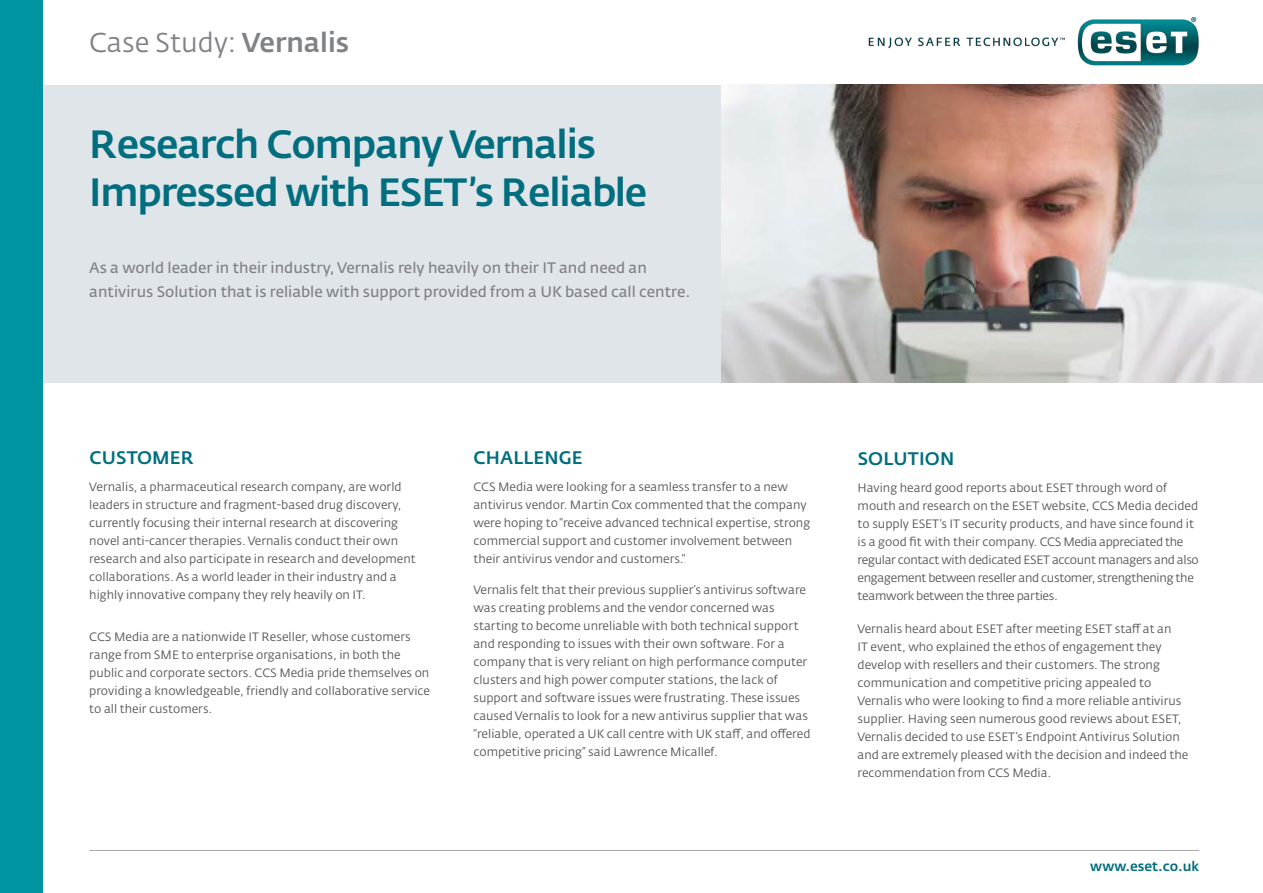
<style>
.page{position:relative;width:1263px;height:893px;background:#fff}
.page>*{position:absolute;margin:0;border:0;box-sizing:border-box;transform-origin:0 0}
.t1{font:500 39px "Fedra Sans Alt Pro";letter-spacing:-.03em;color:#006e7e}
.t2{font:27px "Fedra Sans Alt Pro";color:#808285}
.t3{font:500 18px "Fedra Sans Alt Pro";letter-spacing:.01em;color:#006e7e}
.t4{font:600 15px/24px "Fedra Sans Alt Pro";color:#808285}
.t5{font:500 13.5px "Fedra Sans Alt Pro";color:#006e7e}
.t6{font:12px/18px "Fedra Sans Alt Pro";color:#57585a}
.t7{font:12px/18px "Fedra Sans Alt Pro";letter-spacing:-.025em;color:#57585a}
.s1{font-weight:500}
</style>
<div class="page">
<div style="left:42px;top:85px;width:680px;height:298px;background:#e0e5e9"></div>
<hr style="left:89px;top:850px;width:1110px;height:1px;background:#a8a9ad">
<img style="left:868px;top:17px;width:331px;height:49px">
<div style="left:0;top:0;width:42px;height:893px;background:#0094a2"></div>
<img style="left:722px;top:84px;width:541px;height:298px">
<p class="t2" style="left:89px;top:25px;width:261px">Case Study: <span class="s1">Vernalis</span></p>
<p class="t1" style="left:89px;top:120px;width:508px">Research Company Vernalis</p>
<p class="t1" style="left:89px;top:168px;width:560px">Impressed with ESET’s Reliable</p>
<p class="t4" style="left:89px;top:255px;width:602px">As a world leader in their industry, Vernalis rely heavily on their IT and need an antivirus Solution that is reliable with support provided from a UK based call centre.</p>
<p class="t3" style="left:89px;top:447px;width:106px">CUSTOMER</p>
<p class="t6" style="left:89px;top:478px;width:328px">Vernalis, a pharmaceutical research company, are world leaders in structure and fragment-based drug discovery, currently focusing their internal research at discovering novel anti-cancer therapies. Vernalis conduct their own research and also participate in research and development collaborations. As a world leader in their industry and a highly innovative company they rely heavily on IT.</p>
<p class="t6" style="left:89px;top:628px;width:342px">CCS Media are a nationwide IT Reseller, whose customers range from SME to enterprise organisations, in both the public and corporate sectors. CCS Media pride themselves on providing a knowledgeable, friendly and collaborative service to all their customers.</p>
<p class="t3" style="left:473px;top:447px;width:111px">CHALLENGE</p>
<p class="t6" style="left:473px;top:478px;width:338px">CCS Media were looking for a seamless transfer to a new antivirus vendor. Martin Cox commented that the company were hoping to “receive advanced technical expertise, strong commercial support and customer involvement between their antivirus vendor and customers.”</p>
<p class="t6" style="left:473px;top:581px;width:338px">Vernalis felt that their previous supplier’s antivirus software was creating problems and the vendor concerned was starting to become unreliable with both technical support and responding to issues with their own software. For a company that is very reliant on high performance computer clusters and high power computer stations, the lack of support and software issues were frustrating. These issues caused Vernalis to look for a new antivirus supplier that was “reliable, operated a UK call centre with UK staff, and offered competitive pricing” said Lawrence Micallef.</p>
<p class="t3" style="left:858px;top:447px;width:98px">SOLUTION</p>
<p class="t7" style="left:857px;top:478px;width:343px">Having heard good reports about ESET through word of mouth and research on the ESET website, CCS Media decided to supply ESET’s IT security products, and have since found it is a good fit with their company. CCS Media appreciated the regular contact with dedicated ESET account managers and also engagement between reseller and customer, strengthening the teamwork between the three parties.</p>
<p class="t6" style="left:857px;top:620px;width:332px">Vernalis heard about ESET after meeting ESET staff at an<br>IT event, who explained the ethos of engagement they develop with resellers and their customers. The strong communication and competitive pricing appealed to Vernalis who were looking to find a more reliable antivirus supplier. Having seen numerous good reviews about ESET, Vernalis decided to use ESET’s Endpoint Antivirus Solution and are extremely pleased with the decision and indeed the recommendation from CCS Media.</p>
<p class="t5" style="left:1090px;top:858px;width:110px">www.eset.co.uk</p>
</div>
